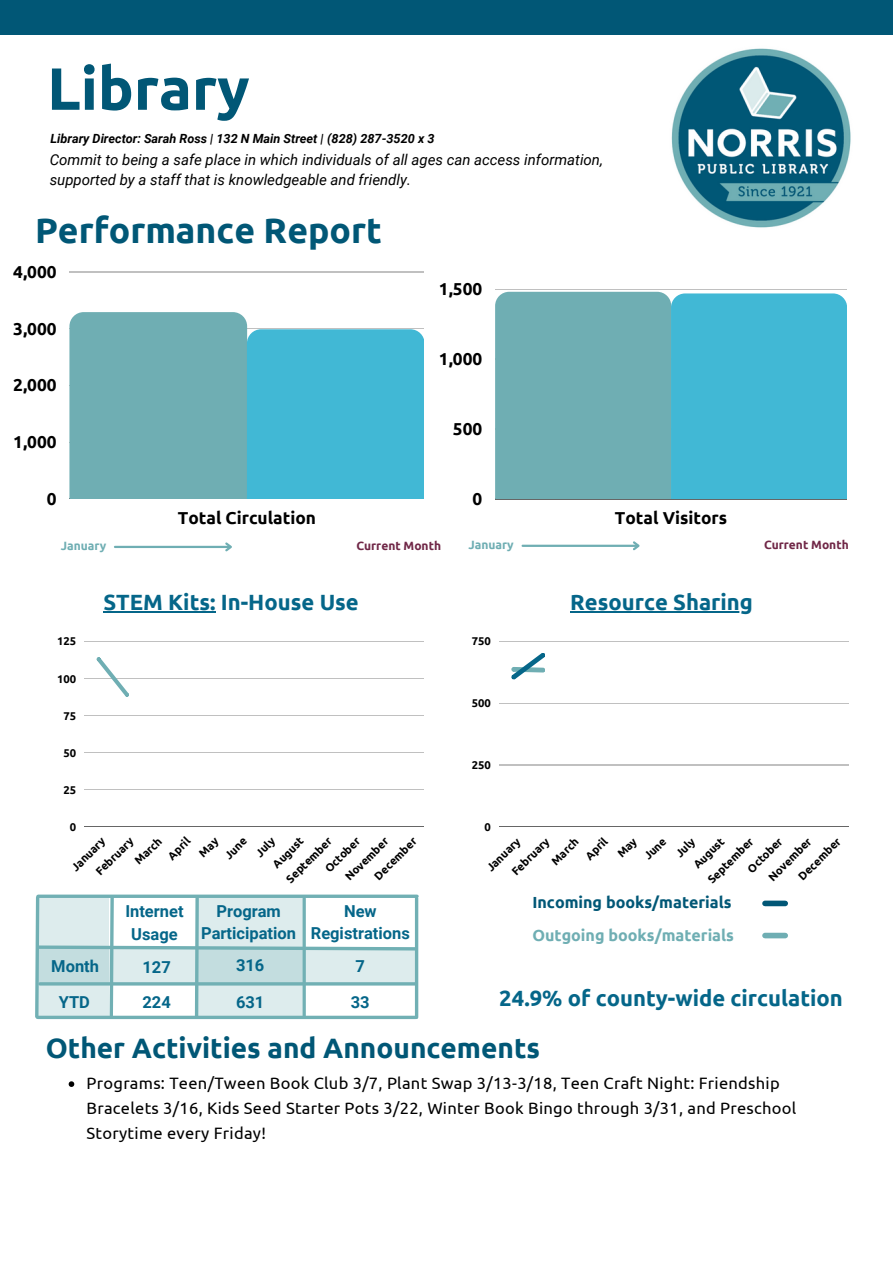
<style>
.page{position:relative;width:893px;height:1264px;background:#fff}
.page>*{position:absolute;margin:0;border:0;box-sizing:border-box;transform-origin:0 0}
.t1{font:700 59.55px "Ubuntu";color:#015776}
.t2{font:700 35.55px "Ubuntu";color:#015776}
.t3{font:700 28.05px "Ubuntu";color:#015776}
.t4{font:700 22.05px "Ubuntu";color:#056689}
.t5{font:700 17.25px "Ubuntu";color:#000}
.t6{font:16.5px/24.8px "Ubuntu";letter-spacing:.015em;color:#000}
.t7{font:700 16.5px/22.5px "Roboto";color:#056689;text-align:center}
.t8{font:700 16.05px "Ubuntu";color:#015776}
.t9{font:700 16.05px "Ubuntu";color:#6faeb3}
.t10{font:italic 15px/20.2px "Roboto";color:#000}
.t11{font:italic 700 12.6px "Roboto";color:#000}
.t12{font:700 12px "Ubuntu";color:#702747}
.t13{font:700 12px "Ubuntu";color:#6faeb3}
.t14{font:700 11.25px "Ubuntu";color:#000}
</style>
<div class="page">
<hr style="left:69px;top:272px;width:355px;height:1px;background:#000">
<hr style="left:69px;top:499px;width:355px;height:1px;background:#000">
<svg style="left:69px;top:312px;width:355px;height:187px;background:#61b6c5"></svg>
<hr style="left:499px;top:641px;width:349px;height:1px;background:#000">
<hr style="left:499px;top:703px;width:349px;height:1px;background:#000">
<hr style="left:499px;top:765px;width:349px;height:1px;background:#000">
<hr style="left:499px;top:826px;width:349px;height:1px;background:#000">
<svg style="left:511px;top:653px;width:34px;height:26px"></svg>
<div style="left:0;top:0;width:892px;height:34px;background:#015776"></div>
<img style="left:671px;top:48px;width:180px;height:180px">
<hr style="left:495px;top:289px;width:351px;height:1px;background:#000">
<hr style="left:495px;top:499px;width:351px;height:1px;background:#000">
<svg style="left:495px;top:292px;width:351px;height:207px;background:#5ab3c4"></svg>
<svg style="left:69px;top:1081px;width:5px;height:5px"></svg>
<div style="left:765px;top:900px;width:20px;height:6px;background:#015776"></div>
<div style="left:765px;top:932px;width:20px;height:6px;background:#6faeb3"></div>
<hr style="left:115px;top:546px;width:115px;height:2px;background:#6faeb3">
<svg style="left:223px;top:542px;width:9px;height:10px"></svg>
<hr style="left:522px;top:544px;width:116px;height:3px;background:#6faeb3">
<svg style="left:630px;top:541px;width:10px;height:10px"></svg>
<hr style="left:103px;top:611px;width:112px;height:1px;background:#056689">
<hr style="left:84px;top:641px;width:340px;height:1px;background:#000">
<hr style="left:84px;top:678px;width:340px;height:1px;background:#000">
<hr style="left:84px;top:715px;width:340px;height:1px;background:#000">
<hr style="left:84px;top:752px;width:340px;height:1px;background:#000">
<hr style="left:84px;top:789px;width:340px;height:1px;background:#000">
<hr style="left:84px;top:826px;width:340px;height:1px;background:#000">
<svg style="left:97px;top:657px;width:32px;height:40px"></svg>
<svg style="left:35px;top:894px;width:384px;height:126px"></svg>
<hr style="left:570px;top:611px;width:183px;height:1px;background:#056689">
<h1 class="t1" style="left:47px;top:54px;width:204px">Library</h1>
<p class="t11" style="left:51px;top:131px;width:385px">Library Director: Sarah Ross | 132 N Main Street | (828) 287-3520 x 3</p>
<p class="t10" style="left:50px;top:150px;width:554px">Commit to being a safe place in which individuals of all ages can access information, supported by a staff that is knowledgeable and friendly.</p>
<h2 class="t2" style="left:35px;top:209px;width:348px">Performance Report</h2>
<p class="t5" style="left:13px;top:262px;width:45px">4,000</p>
<p class="t5" style="left:13px;top:318px;width:45px">3,000</p>
<p class="t5" style="left:13px;top:375px;width:45px">2,000</p>
<p class="t5" style="left:13px;top:432px;width:45px">1,000</p>
<p class="t5" style="left:47px;top:488px;width:11px">0</p>
<p class="t5" style="left:178px;top:507px;width:140px">Total Circulation</p>
<p class="t5" style="left:439px;top:279px;width:45px">1,500</p>
<p class="t5" style="left:439px;top:349px;width:45px">1,000</p>
<p class="t5" style="left:453px;top:419px;width:31px">500</p>
<p class="t5" style="left:472px;top:488px;width:11px">0</p>
<p class="t5" style="left:614px;top:507px;width:114px">Total Visitors</p>
<p class="t13" style="left:61px;top:538px;width:47px">January</p>
<p class="t12" style="left:356px;top:538px;width:86px">Current Month</p>
<p class="t13" style="left:468px;top:537px;width:47px">January</p>
<p class="t12" style="left:764px;top:537px;width:86px">Current Month</p>
<p class="t14" style="left:57px;top:635px;width:21px">125</p>
<p class="t14" style="left:57px;top:672px;width:21px">100</p>
<p class="t14" style="left:63px;top:709px;width:14px">75</p>
<p class="t14" style="left:63px;top:746px;width:14px">50</p>
<p class="t14" style="left:63px;top:783px;width:14px">25</p>
<p class="t14" style="left:70px;top:820px;width:8px">0</p>
<h3 class="t4" style="left:103px;top:589px;width:257px">STEM Kits: In-House Use</h3>
<p class="t14" style="left:93px;top:868px;width:50px;rotate:-45deg">February</p>
<p class="t14" style="left:132px;top:858px;width:35px;rotate:-45deg">March</p>
<p class="t14" style="left:165px;top:853px;width:28px;rotate:-45deg">April</p>
<p class="t14" style="left:222px;top:852px;width:27px;rotate:-45deg">June</p>
<p class="t14" style="left:253px;top:850px;width:24px;rotate:-45deg">July</p>
<p class="t14" style="left:270px;top:861px;width:40px;rotate:-45deg">August</p>
<p class="t14" style="left:322px;top:865px;width:46px;rotate:-45deg">October</p>
<p class="t14" style="left:283px;top:876px;width:61px;rotate:-45deg">September</p>
<p class="t14" style="left:342px;top:874px;width:57px;rotate:-45deg">November</p>
<p class="t14" style="left:371px;top:873px;width:56px;rotate:-45deg">December</p>
<p class="t14" style="left:69px;top:864px;width:44px;rotate:-45deg">January</p>
<p class="t7" style="left:51px;top:955px;width:49px">Month</p>
<p class="t7" style="left:59px;top:991px;width:33px">YTD</p>
<p class="t7" style="left:125px;top:900px;width:60px">Internet<br>Usage</p>
<p class="t7" style="left:201px;top:900px;width:96px">Program<br>Participation</p>
<p class="t7" style="left:142px;top:955px;width:30px">127</p>
<p class="t7" style="left:236px;top:954px;width:30px">316</p>
<p class="t7" style="left:142px;top:991px;width:30px">224</p>
<p class="t7" style="left:236px;top:991px;width:30px">631</p>
<p class="t7" style="left:311px;top:900px;width:101px">New<br>Registrations</p>
<p class="t7" style="left:351px;top:948px;width:20px;line-height:36.2px;text-align:left">7<br>33</p>
<p class="t14" style="left:471px;top:635px;width:21px">750</p>
<p class="t14" style="left:471px;top:697px;width:21px">500</p>
<p class="t14" style="left:471px;top:758px;width:21px">250</p>
<p class="t14" style="left:484px;top:820px;width:8px">0</p>
<h3 class="t4" style="left:570px;top:589px;width:184px">Resource Sharing</h3>
<p class="t14" style="left:509px;top:869px;width:50px;rotate:-45deg">February</p>
<p class="t14" style="left:548px;top:858px;width:35px;rotate:-45deg">March</p>
<p class="t14" style="left:582px;top:853px;width:28px;rotate:-45deg">April</p>
<p class="t14" style="left:641px;top:853px;width:27px;rotate:-45deg">June</p>
<p class="t14" style="left:673px;top:850px;width:24px;rotate:-45deg">July</p>
<p class="t14" style="left:690px;top:862px;width:40px;rotate:-45deg">August</p>
<p class="t14" style="left:795px;top:873px;width:56px;rotate:-45deg">December</p>
<p class="t14" style="left:705px;top:876px;width:61px;rotate:-45deg">September</p>
<p class="t14" style="left:744px;top:866px;width:46px;rotate:-45deg">October</p>
<p class="t14" style="left:765px;top:874px;width:57px;rotate:-45deg">November</p>
<p class="t14" style="left:484px;top:864px;width:44px;rotate:-45deg">January</p>
<p class="t8" style="left:532px;top:893px;width:201px">Incoming books/materials</p>
<p class="t9" style="left:532px;top:926px;width:203px">Outgoing books/materials</p>
<h3 class="t4" style="left:499px;top:985px;width:345px">24.9% of county-wide circulation</h3>
<h3 class="t3" style="left:46px;top:1032px;width:495px">Other Activities and Announcements</h3>
<p class="t6" style="left:87px;top:1070px;width:711px">Programs: Teen/Tween Book Club 3/7, Plant Swap 3/13-3/18, Teen Craft Night: Friendship<br>Bracelets 3/16, Kids Seed Starter Pots 3/22, Winter Book Bingo through 3/31, and Preschool<br>Storytime every Friday!</p>
</div>
